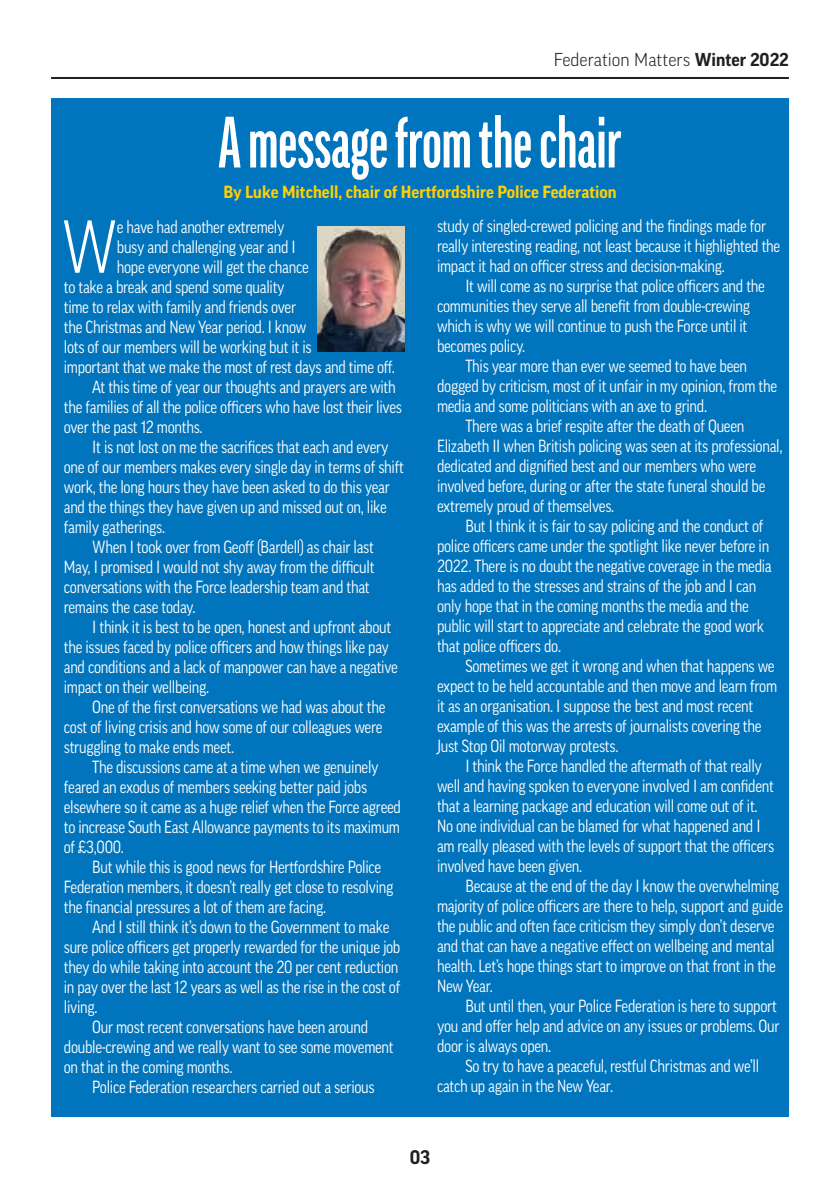
<style>
.page{position:relative;width:840px;height:1191px;background:#fff}
.page>*{position:absolute;margin:0;border:0;box-sizing:border-box;transform-origin:0 0}
.t1{font:300 72.2px "Good Pro";color:#fff;scale:.87 1}
.t2{font:700 70px "Good Pro Comp";color:#fff}
.t3{font:700 19px "Good Pro";color:#231f20}
.t4{font:300 18px "Good Pro";color:#231f20}
.t5{font:17px/20px "Good Pro";letter-spacing:-.02em;color:#fff;scale:.87 1}
.t6{font:700 17px "Good Pro";color:#fecf07}
.s1{font-weight:700}
</style>
<div class="page">
<hr style="left:51px;top:77px;width:737px;height:2px;background:#231f20">
<div style="left:51px;top:98px;width:737px;height:1018px;background:#0074bc"></div>
<img style="left:318px;top:227px;width:86px;height:124px">
<p class="t4" style="left:553px;top:49px;width:236px">Federation Matters <span class="s1">Winter 2022</span></p>
<h2 class="t2" style="left:218px;top:104px;width:405px">A message from the chair</h2>
<p class="t6" style="left:223px;top:182px;width:394px">By Luke Mitchell, chair of Hertfordshire Police Federation</p>
<h1 class="t1" style="left:61px;top:205px;width:67px">W</h1>
<p class="t5" style="left:117px;top:217px;width:194px">e have had another extremely</p>
<p class="t5" style="left:117px;top:237px;width:207px">busy and challenging year and I</p>
<p class="t5" style="left:117px;top:257px;width:222px">hope everyone will get the chance</p>
<p class="t5" style="left:64px;top:277px;width:255px">to take a break and spend some quality</p>
<p class="t5" style="left:64px;top:296px;width:268px">time to relax with family and friends over</p>
<p class="t5" style="left:64px;top:316px;width:280px">the Christmas and New Year period. I know</p>
<p class="t5" style="left:64px;top:336px;width:286px">lots of our members will be working but it is</p>
<p class="t5" style="left:64px;top:356px;width:382px">important that we make the most of rest days and time off.</p>
<p class="t5" style="left:92px;top:376px;width:350px">At this time of year our thoughts and prayers are with</p>
<p class="t5" style="left:64px;top:396px;width:390px">the families of all the police officers who have lost their lives</p>
<p class="t5" style="left:64px;top:416px;width:161px">over the past 12 months.</p>
<p class="t5" style="left:92px;top:436px;width:342px">It is not lost on me the sacrifices that each and every</p>
<p class="t5" style="left:64px;top:456px;width:392px">one of our members makes every single day in terms of shift</p>
<p class="t5" style="left:64px;top:476px;width:376px">work, the long hours they have been asked to do this year</p>
<p class="t5" style="left:64px;top:496px;width:372px">and the things they have given up and missed out on, like</p>
<p class="t5" style="left:64px;top:516px;width:118px">family gatherings.</p>
<p class="t5" style="left:92px;top:536px;width:325px">When I took over from Geoff (Bardell) as chair last</p>
<p class="t5" style="left:64px;top:556px;width:358px">May, I promised I would not shy away from the difficult</p>
<p class="t5" style="left:64px;top:576px;width:353px">conversations with the Force leadership team and that</p>
<p class="t5" style="left:64px;top:596px;width:153px">remains the case today.</p>
<p class="t5" style="left:92px;top:616px;width:345px">I think it is best to be open, honest and upfront about</p>
<p class="t5" style="left:64px;top:636px;width:375px">the issues faced by police officers and how things like pay</p>
<p class="t5" style="left:64px;top:656px;width:385px">and conditions and a lack of manpower can have a negative</p>
<p class="t5" style="left:64px;top:676px;width:168px">impact on their wellbeing.</p>
<p class="t5" style="left:92px;top:696px;width:338px">One of the first conversations we had was about the</p>
<p class="t5" style="left:64px;top:716px;width:367px">cost of living crisis and how some of our colleagues were</p>
<p class="t5" style="left:64px;top:736px;width:197px">struggling to make ends meet.</p>
<p class="t5" style="left:92px;top:756px;width:330px">The discussions came at a time when we genuinely</p>
<p class="t5" style="left:64px;top:776px;width:350px">feared an exodus of members seeking better paid jobs</p>
<p class="t5" style="left:64px;top:796px;width:389px">elsewhere so it came as a huge relief when the Force agreed</p>
<p class="t5" style="left:64px;top:816px;width:387px">to increase South East Allowance payments to its maximum</p>
<p class="t5" style="left:64px;top:836px;width:71px">of £3,000.</p>
<p class="t5" style="left:92px;top:856px;width:333px">But while this is good news for Hertfordshire Police</p>
<p class="t5" style="left:64px;top:876px;width:380px">Federation members, it doesn’t really get close to resolving</p>
<p class="t5" style="left:64px;top:896px;width:303px">the financial pressures a lot of them are facing.</p>
<p class="t5" style="left:92px;top:916px;width:343px">And I still think it’s down to the Government to make</p>
<p class="t5" style="left:64px;top:936px;width:388px">sure police officers get properly rewarded for the unique job</p>
<p class="t5" style="left:64px;top:956px;width:386px">they do while taking into account the 20 per cent reduction</p>
<p class="t5" style="left:64px;top:976px;width:388px">in pay over the last 12 years as well as the rise in the cost of</p>
<p class="t5" style="left:64px;top:996px;width:40px">living.</p>
<p class="t5" style="left:92px;top:1016px;width:318px">Our most recent conversations have been around</p>
<p class="t5" style="left:64px;top:1036px;width:380px">double-crewing and we really want to see some movement</p>
<p class="t5" style="left:64px;top:1056px;width:195px">on that in the coming months.</p>
<p class="t5" style="left:92px;top:1076px;width:326px">Police Federation researchers carried out a serious</p>
<p class="t5" style="left:437px;top:216px;width:396px">study of singled-crewed policing and the findings made for really interesting reading, not least because it highlighted the impact it had on officer stress and decision-making.</p>
<p class="t5" style="left:437px;top:276px;width:378px;text-indent:28px">It will come as no surprise that police officers and the communities they serve all benefit from double-crewing which is why we will continue to push the Force until it becomes policy.</p>
<p class="t5" style="left:465px;top:356px;width:325px">This year more than ever we seemed to have been</p>
<p class="t5" style="left:437px;top:376px;width:392px">dogged by criticism, most of it unfair in my opinion, from the</p>
<p class="t5" style="left:437px;top:396px;width:312px">media and some politicians with an axe to grind.</p>
<p class="t5" style="left:465px;top:416px;width:322px">There was a brief respite after the death of Queen</p>
<p class="t5" style="left:437px;top:436px;width:398px">Elizabeth II when British policing was seen at its professional,</p>
<p class="t5" style="left:437px;top:456px;width:368px">dedicated and dignified best and our members who were</p>
<p class="t5" style="left:437px;top:476px;width:379px">involved before, during or after the state funeral should be</p>
<p class="t5" style="left:437px;top:496px;width:205px">extremely proud of themselves.</p>
<p class="t5" style="left:465px;top:516px;width:344px">But I think it is fair to say policing and the conduct of</p>
<p class="t5" style="left:437px;top:536px;width:383px">police officers came under the spotlight like never before in</p>
<p class="t5" style="left:437px;top:556px;width:386px">2022. There is no doubt the negative coverage in the media</p>
<p class="t5" style="left:437px;top:576px;width:368px">has added to the stresses and strains of the job and I can</p>
<p class="t5" style="left:437px;top:596px;width:360px">only hope that in the coming months the media and the</p>
<p class="t5" style="left:437px;top:616px;width:377px">public will start to appreciate and celebrate the good work</p>
<p class="t5" style="left:437px;top:636px;width:144px">that police officers do.</p>
<p class="t5" style="left:465px;top:656px;width:357px">Sometimes we get it wrong and when that happens we</p>
<p class="t5" style="left:437px;top:676px;width:392px">expect to be held accountable and then move and learn from</p>
<p class="t5" style="left:437px;top:696px;width:365px">it as an organisation. I suppose the best and most recent</p>
<p class="t5" style="left:437px;top:716px;width:374px">example of this was the arrests of journalists covering the</p>
<p class="t5" style="left:437px;top:736px;width:210px">Just Stop Oil motorway protests.</p>
<p class="t5" style="left:465px;top:756px;width:342px">I think the Force handled the aftermath of that really</p>
<p class="t5" style="left:437px;top:776px;width:388px">well and having spoken to everyone involved I am confident</p>
<p class="t5" style="left:437px;top:796px;width:370px">that a learning package and education will come out of it.</p>
<p class="t5" style="left:437px;top:816px;width:373px">No one individual can be blamed for what happened and I</p>
<p class="t5" style="left:437px;top:836px;width:389px">am really pleased with the levels of support that the officers</p>
<p class="t5" style="left:437px;top:856px;width:168px">involved have been given.</p>
<p class="t5" style="left:465px;top:876px;width:362px">Because at the end of the day I know the overwhelming</p>
<p class="t5" style="left:437px;top:896px;width:399px">majority of police officers are there to help, support and guide</p>
<p class="t5" style="left:437px;top:916px;width:389px">the public and often face criticism they simply don’t deserve</p>
<p class="t5" style="left:437px;top:936px;width:389px">and that can have a negative effect on wellbeing and mental</p>
<p class="t5" style="left:437px;top:956px;width:391px">health. Let’s hope things start to improve on that front in the</p>
<p class="t5" style="left:437px;top:976px;width:66px">New Year.</p>
<p class="t5" style="left:465px;top:996px;width:359px">But until then, your Police Federation is here to support</p>
<p class="t5" style="left:437px;top:1016px;width:395px">you and offer help and advice on any issues or problems. Our</p>
<p class="t5" style="left:437px;top:1036px;width:133px">door is always open.</p>
<p class="t5" style="left:465px;top:1056px;width:339px">So try to have a peaceful, restful Christmas and we’ll</p>
<p class="t5" style="left:437px;top:1076px;width:204px">catch up again in the New Year.</p>
<p class="t3" style="left:409px;top:1146px;width:22px">03</p>
</div>
